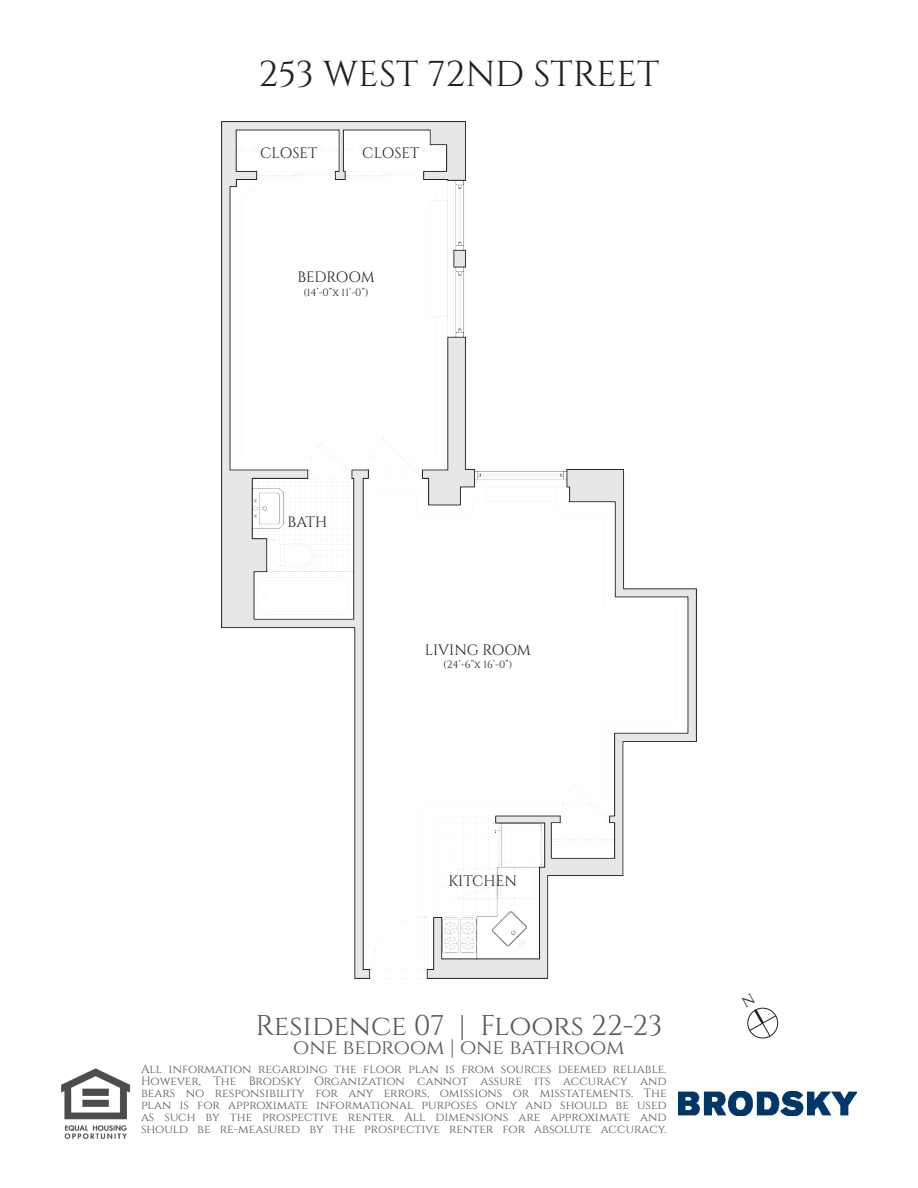
<style>
.page{position:relative;width:918px;height:1188px;background:#fff}
.page>*{position:absolute;margin:0;border:0;box-sizing:border-box;transform-origin:0 0}
.t1{font:36px "Cinzel";color:#231f20}
.t2{font:28.5px "Cinzel";color:#57585a}
.t3{font:21px "Cinzel";letter-spacing:-.005em;color:#57585a}
.t4{font:15px "Cinzel";color:#231f20}
.t5{font:12px/12px "Cinzel";color:#57585a;text-align:justify}
.t6{font:10.5px "Cinzel";letter-spacing:-.005em;color:#231f20}
</style>
<div class="page">
<img style="left:61px;top:1068px;width:70px;height:71px">
<div style="left:747px;top:1008px;width:31px;height:30px;border:1px solid #231f20;border-radius:50%"></div>
<img style="left:679px;top:1092px;width:177px;height:24px">
<img style="left:221px;top:121px;width:476px;height:857px">
<svg style="left:747px;top:1007px;width:30px;height:30px"></svg>
<h1 class="t1" style="left:259px;top:53px;width:402px">253 WEST 72ND STREET</h1>
<p class="t4" style="left:260px;top:144px;width:59px">CLOSET</p>
<p class="t4" style="left:362px;top:144px;width:59px">CLOSET</p>
<p class="t4" style="left:297px;top:268px;width:79px">BEDROOM</p>
<p class="t6" style="left:303px;top:286px;width:67px">(14’-0”x 11’-0”)</p>
<p class="t4" style="left:288px;top:513px;width:41px">BATH</p>
<p class="t4" style="left:425px;top:641px;width:107px">LIVING ROOM</p>
<p class="t6" style="left:443px;top:659px;width:71px">(24’-6”x 16’-0”)</p>
<p class="t4" style="left:448px;top:872px;width:70px">KITCHEN</p>
<p class="t2" style="left:255px;top:1009px;width:409px">Residence 07 | Floors 22-23</p>
<p class="t3" style="left:293px;top:1035px;width:333px">one bedroom | one bathroom</p>
<p class="t5" style="left:141px;top:1063px;width:527px">All information regarding the floor plan is from sources deemed reliable.<br>However, The Brodsky Organization cannot assure its accuracy and bears no responsibility for any errors, omissions or misstatements. The plan is for approximate informational purposes only and should be used as such by the prospective renter. All dimensions are approximate and should be re-measured by the prospective renter for absolute accuracy.</p>
</div>
